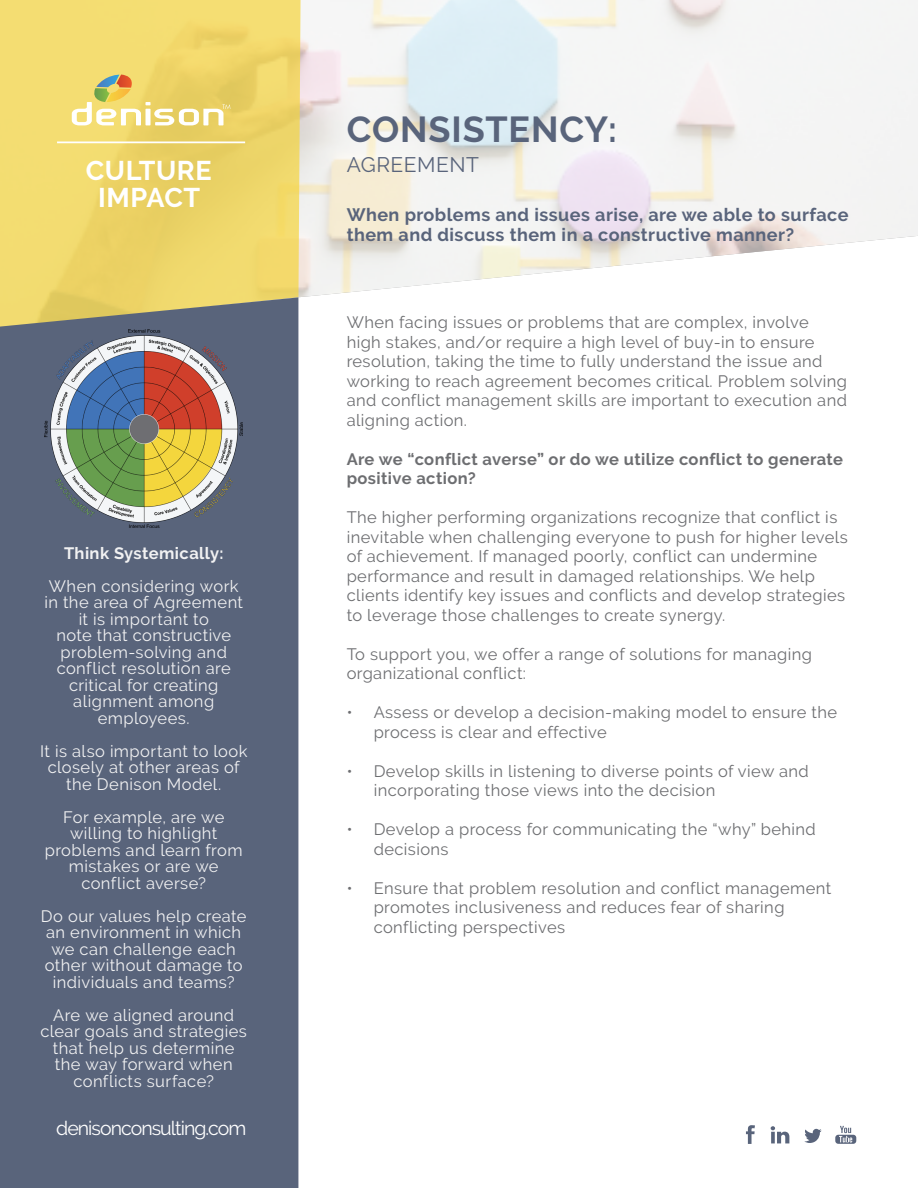
<style>
.page{position:relative;width:918px;height:1188px;background:#fff}
.page>*{position:absolute;margin:0;border:0;box-sizing:border-box;transform-origin:0 0}
.t1{font:700 36px "Raleway";letter-spacing:.025em;color:#59647b}
.t2{font:700 27px/27px "Raleway";letter-spacing:.02em;color:#fff;text-align:center}
.t3{font:21px "Raleway";letter-spacing:.025em;color:#59647b}
.t4{font:19.5px "Raleway";letter-spacing:-.05em;color:#fff}
.t5{font:700 18px/19.5px "Raleway";letter-spacing:.025em;color:#59647b}
.t6{font:16.5px/19.5px "Raleway";letter-spacing:.025em;color:#6d6e71}
.t7{font:16.5px/16.5px "Raleway";letter-spacing:.025em;color:#f1f1f2;text-align:center}
.t8{font:700 16.5px/19.5px "Raleway";letter-spacing:.025em;color:#6d6e71}
.t9{font:700 16.5px "Raleway";letter-spacing:.025em;color:#f1f1f2}
</style>
<div class="page">
<img style="left:301px;top:0;width:617px;height:297px">
<svg style="left:0;top:0;width:301px;height:330px;background:#f0d86c"></svg>
<svg style="left:72px;top:75px;width:158px;height:50px;background:#ead680"></svg>
<div style="left:0;top:297px;width:298px;height:891px;background:#59647b"></div>
<hr style="left:57px;top:141px;width:188px;height:2px;background:#fff">
<svg style="left:804px;top:1129px;width:18px;height:14px"></svg>
<svg style="left:746px;top:1125px;width:9px;height:19px"></svg>
<svg style="left:835px;top:1126px;width:21px;height:18px"></svg>
<svg style="left:771px;top:1126px;width:18px;height:17px"></svg>
<img style="left:44px;top:330px;width:198px;height:198px">
<h2 class="t2" style="left:86px;top:157px;width:127px">CULTURE<br>IMPACT</h2>
<p class="t9" style="left:64px;top:544px;width:161px">Think Systemically:</p>
<p class="t7" style="left:44px;top:578px;width:200px">When considering work in the area of Agreement it is important to<br>note that constructive problem-solving and conflict resolution are critical for creating alignment among employees.</p>
<p class="t7" style="left:40px;top:743px;width:209px">It is also important to look closely at other areas of the Denison Model.</p>
<p class="t7" style="left:45px;top:809px;width:199px">For example, are we willing to highlight problems and learn from mistakes or are we conflict averse?</p>
<p class="t7" style="left:41px;top:908px;width:207px">Do our values help create an environment in which we can challenge each other without damage to individuals and teams?</p>
<p class="t7" style="left:40px;top:1007px;width:208px">Are we aligned around clear goals and strategies that help us determine the way forward when conflicts surface?</p>
<p class="t4" style="left:56px;top:1116px;width:192px">denisonconsulting.com</p>
<h1 class="t1" style="left:347px;top:109px;width:272px">CONSISTENCY:</h1>
<p class="t3" style="left:347px;top:152px;width:134px">AGREEMENT</p>
<p class="t5" style="left:347px;top:205px;width:503px">When problems and issues arise, are we able to surface them and discuss them in a constructive manner?</p>
<p class="t6" style="left:347px;top:313px;width:502px">When facing issues or problems that are complex, involve high stakes, and/or require a high level of buy-in to ensure resolution, taking the time to fully understand the issue and working to reach agreement becomes critical. Problem solving and conflict management skills are important to execution and aligning action.</p>
<p class="t8" style="left:347px;top:449px;width:498px">Are we “conflict averse” or do we utilize conflict to generate positive action?</p>
<p class="t6" style="left:347px;top:508px;width:503px">The higher performing organizations recognize that conflict is inevitable when challenging everyone to push for higher levels of achievement. If managed poorly, conflict can undermine performance and result in damaged relationships. We help clients identify key issues and conflicts and develop strategies to leverage those challenges to create synergy.</p>
<p class="t6" style="left:347px;top:644px;width:467px">To support you, we offer a range of solutions for managing organizational conflict:</p>
<p class="t6" style="left:374px;top:703px;width:465px;text-indent:-27px">• Assess or develop a decision-making model to ensure the process is clear and effective</p>
<p class="t6" style="left:374px;top:761px;width:437px;text-indent:-27px">• Develop skills in listening to diverse points of view and incorporating those views into the decision</p>
<p class="t6" style="left:374px;top:820px;width:444px;text-indent:-27px">• Develop a process for communicating the “why” behind decisions</p>
<p class="t6" style="left:374px;top:878px;width:459px;text-indent:-27px">• Ensure that problem resolution and conflict management promotes inclusiveness and reduces fear of sharing conflicting perspectives</p>
</div>
